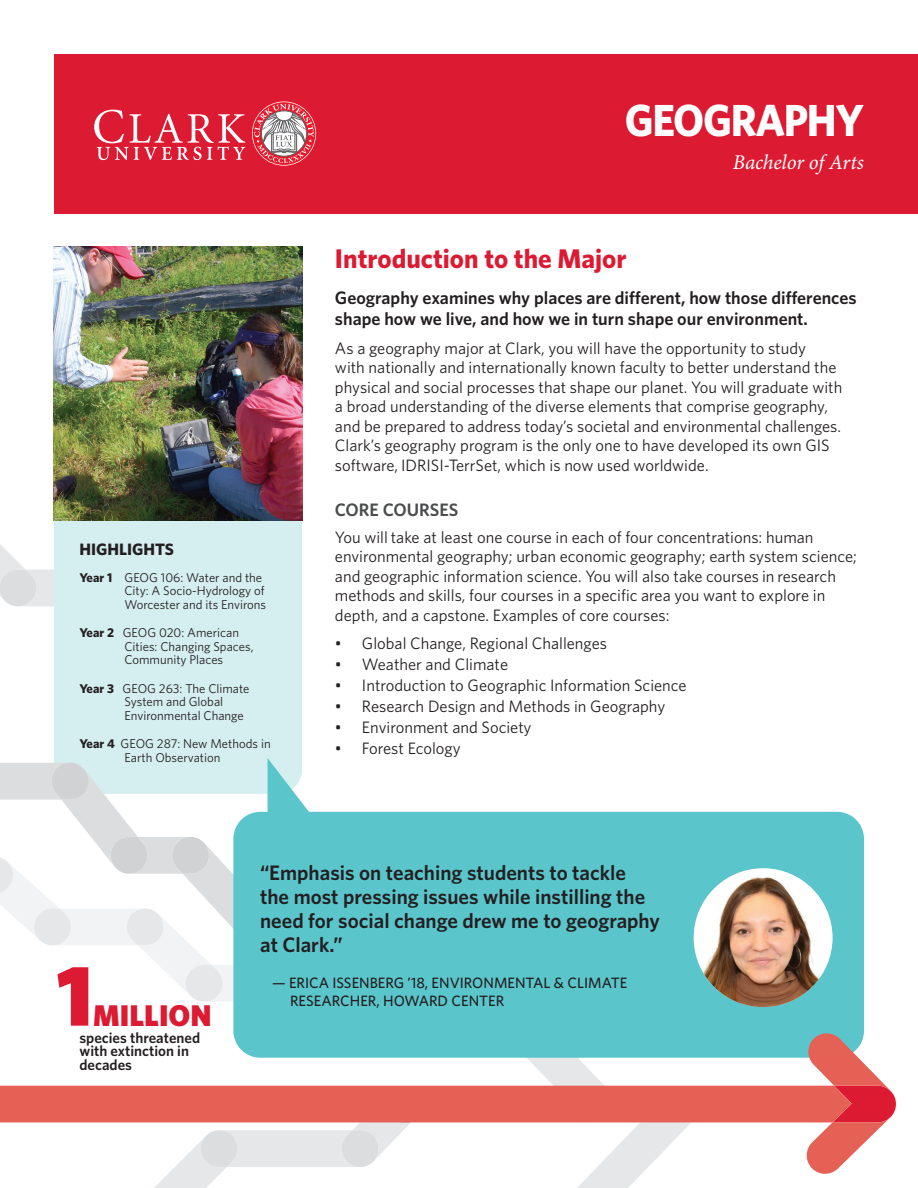
<style>
.page{position:relative;width:918px;height:1188px;background:#fff}
.page>*{position:absolute;margin:0;border:0;box-sizing:border-box;transform-origin:0 0}
.t1{font:900 86.4px "Whitney";color:#dc1a32}
.t2{font:700 45px "Whitney";letter-spacing:-.03em;color:#fff;scale:.94 1}
.t3{font:900 30px "Whitney";color:#dc1a32}
.t4{font:700 27px "Whitney";color:#dc1a32}
.t5{font:600 21px/24px "Whitney";color:#231f20}
.t6{font:italic 21px "Minion Pro";letter-spacing:-.005em;color:#fff}
.t7{font:600 18px/21px "Whitney";color:#231f20}
.t8{font:600 18px "Whitney";color:#4b4c4d}
.t9{font:16.5px/19.5px "Whitney";color:#231f20}
.t10{font:700 16.5px "Whitney";color:#231f20}
.t11{font:500 15px/18px "Whitney";color:#231f20}
.t12{font:600 15px/13.5px "Whitney";color:#231f20}
.t13{font:12.75px/13.5px "Whitney";color:#231f20}
.s1{font-weight:700}
</style>
<div class="page">
<svg style="left:0;top:504px;width:54px;height:102px"></svg>
<div style="left:54px;top:495px;width:248px;height:299px;background:#d5eef0;border-radius:24px"></div>
<img style="left:54px;top:247px;width:248px;height:273px">
<div style="left:54px;top:54px;width:864px;height:160px;background:#dc1a32"></div>
<svg style="left:0;top:758px;width:897px;height:430px"></svg>
<svg style="left:252px;top:101px;width:64px;height:65px"></svg>
<svg style="left:94px;top:110px;width:151px;height:50px"></svg>
<p class="t10" style="left:80px;top:538px;width:96px">HIGHLIGHTS</p>
<p class="t13" style="left:124px;top:570px;width:143px;text-indent:-45px"><span class="s1">Year 1</span> GEOG 106: Water and the<br>City: A Socio-Hydrology of<br>Worcester and its Environs</p>
<p class="t13" style="left:124px;top:626px;width:130px;text-indent:-45px"><span class="s1">Year 2</span> GEOG 020: American<br>Cities: Changing Spaces,<br>Community Places</p>
<p class="t13" style="left:124px;top:681px;width:127px;text-indent:-45px"><span class="s1">Year 3</span> GEOG 263: The Climate<br>System and Global<br>Environmental Change</p>
<p class="t13" style="left:80px;top:737px;width:193px;text-align:center"><span class="s1">Year 4</span> GEOG 287: New Methods in<br>Earth Observation</p>
<h2 class="t2" style="left:625px;top:90px;width:256px">GEOGRAPHY</h2>
<p class="t6" style="left:733px;top:148px;width:133px">Bachelor of Arts</p>
<h3 class="t4" style="left:335px;top:241px;width:293px">Introduction to the Major</h3>
<p class="t7" style="left:335px;top:287px;width:523px">Geography examines why places are different, how those differences shape how we live, and how we in turn shape our environment.</p>
<p class="t9" style="left:335px;top:338px;width:509px">As a geography major at Clark, you will have the opportunity to study<br>with nationally and internationally known faculty to better understand the physical and social processes that shape our planet. You will graduate with a broad understanding of the diverse elements that comprise geography, and be prepared to address today’s societal and environmental challenges.<br>Clark’s geography program is the only one to have developed its own GIS software, IDRISI-TerrSet, which is now used worldwide.</p>
<p class="t8" style="left:335px;top:497px;width:125px">CORE COURSES</p>
<p class="t9" style="left:335px;top:527px;width:523px">You will take at least one course in each of four concentrations: human environmental geography; urban economic geography; earth system science; and geographic information science. You will also take courses in research methods and skills, four courses in a specific area you want to explore in depth, and a capstone. Examples of core courses:</p>
<p class="t9" style="left:335px;top:633px;width:274px">• Global Change, Regional Challenges</p>
<p class="t9" style="left:335px;top:654px;width:175px">• Weather and Climate</p>
<p class="t9" style="left:335px;top:675px;width:353px">• Introduction to Geographic Information Science</p>
<p class="t9" style="left:335px;top:696px;width:332px">• Research Design and Methods in Geography</p>
<p class="t9" style="left:335px;top:717px;width:198px">• Environment and Society</p>
<p class="t9" style="left:335px;top:738px;width:127px">• Forest Ecology</p>
<h1 class="t1" style="left:56px;top:937px;width:39px">1</h1>
<h3 class="t3" style="left:93px;top:995px;width:120px">MILLION</h3>
<p class="t12" style="left:80px;top:1031px;width:122px">species threatened with extinction in decades</p>
<p class="t5" style="left:260px;top:860px;width:401px">“Emphasis on teaching students to tackle the most pressing issues while instilling the need for social change drew me to geography at Clark.”</p>
<p class="t11" style="left:290px;top:974px;width:339px;text-indent:-18px">— ERICA ISSENBERG ’18, ENVIRONMENTAL &amp; CLIMATE<br>RESEARCHER, HOWARD CENTER</p>
</div>
